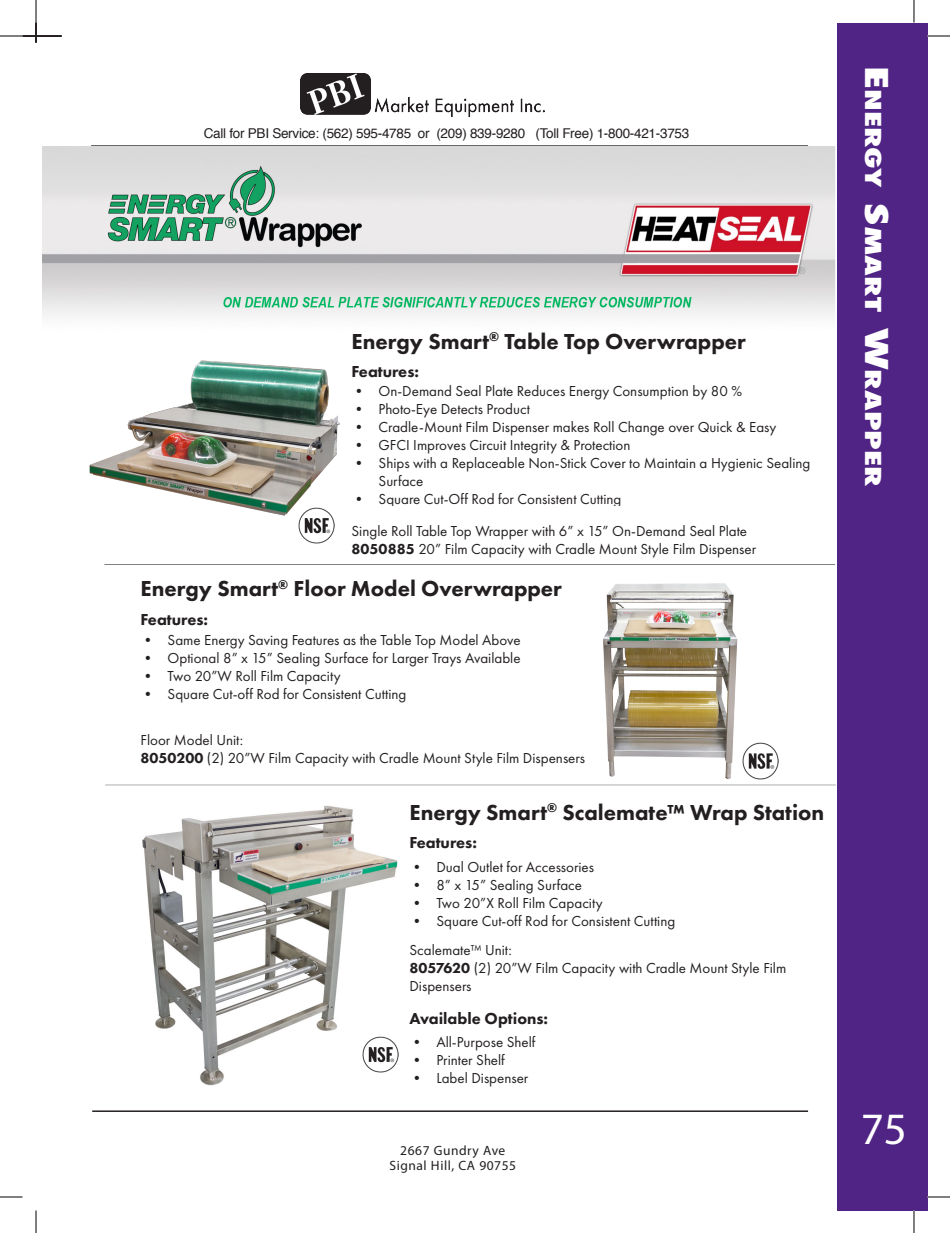
<style>
.page{position:relative;width:950px;height:1233px;background:#fff}
.page>*{position:absolute;margin:0;border:0;box-sizing:border-box;transform-origin:0 0}
.t1{font:45px "Myriad Pro";color:#fff}
.t2{font:800 22.5px "Futura PT";color:#231f20}
.t3{font:800 condensed 21.45px "Futura";color:#fff;scale:1.6 1}
.t4{font:800 16.5px "Futura PT";color:#231f20}
.t5{font:15px/18px "Futura PT";color:#231f20}
.t6{font:13.5px "Helvetica";letter-spacing:-.02em;color:#231f20}
.t7{font:13.5px/14.5px "Myriad Pro";letter-spacing:.04em;color:#231f20;text-align:center}
.s1{font-weight:800}
.s2{font-size:30.6px}
</style>
<div class="page">
<div style="left:836px;top:23px;width:91px;height:1187px;background:#502484"></div>
<hr style="left:91px;top:145px;width:717px;height:2px;background:#231f20">
<hr style="left:92px;top:1110px;width:716px;height:2px;background:#231f20">
<img style="left:300px;top:73px;width:244px;height:44px">
<hr style="left:35px;top:22px;width:2px;height:21px;background:#231f20">
<hr style="left:22px;top:35px;width:40px;height:2px;background:#231f20">
<img style="left:43px;top:147px;width:794px;height:960px">
<img style="left:742px;top:743px;width:36px;height:36px">
<img style="left:298px;top:524px;width:37px;height:19px">
<img style="left:79px;top:353px;width:258px;height:171px">
<div style="left:96px;top:803px;width:345px;height:283px;background:#fff"></div>
<img style="left:142px;top:805px;width:256px;height:281px">
<img style="left:363px;top:1036px;width:36px;height:37px">
<div style="left:351px;top:385px;width:481px;height:126px;background:#fff"></div>
<div style="left:351px;top:506px;width:481px;height:51px;background:#fff"></div>
<div style="left:351px;top:364px;width:481px;height:19px;background:#fff"></div>
<div style="left:351px;top:331px;width:481px;height:27px;background:#fff"></div>
<div style="left:140px;top:633px;width:434px;height:91px;background:#fff"></div>
<div style="left:140px;top:715px;width:452px;height:64px;background:#fff"></div>
<div style="left:140px;top:612px;width:434px;height:15px;background:#fff"></div>
<div style="left:140px;top:579px;width:430px;height:27px;background:#fff"></div>
<div style="left:415px;top:829px;width:406px;height:249px;background:#fff"></div>
<div style="left:409px;top:803px;width:423px;height:34px;background:#fff"></div>
<div style="left:409px;top:1036px;width:400px;height:60px;background:#fff"></div>
<svg style="left:0;top:36px;width:22px;height:1px"></svg>
<svg style="left:927px;top:36px;width:23px;height:1px"></svg>
<svg style="left:0;top:1197px;width:22px;height:1px"></svg>
<svg style="left:927px;top:1197px;width:23px;height:1px"></svg>
<svg style="left:36px;top:0;width:1px;height:22px"></svg>
<svg style="left:36px;top:1210px;width:1px;height:23px"></svg>
<svg style="left:913px;top:0;width:1px;height:22px"></svg>
<svg style="left:913px;top:1210px;width:1px;height:23px"></svg>
<p class="t6" style="left:204px;top:123px;width:487px">Call for PBI Service: (562) 595-4785 or (209) 839-9280 (Toll Free) 1-800-421-3753</p>
<h2 class="t2" style="left:351px;top:327px;width:396px">Energy Smart<sup>®</sup> Table Top Overwrapper</h2>
<p class="t4" style="left:351px;top:361px;width:69px">Features:</p>
<p class="t5" style="left:351px;top:382px;width:392px">• On-Demand Seal Plate Reduces Energy Consumption by 80 %</p>
<p class="t5" style="left:351px;top:400px;width:180px">• Photo-Eye Detects Product</p>
<p class="t5" style="left:351px;top:418px;width:426px">• Cradle-Mount Film Dispenser makes Roll Change over Quick &amp; Easy</p>
<p class="t5" style="left:351px;top:436px;width:280px">• GFCI Improves Circuit Integrity &amp; Protection</p>
<p class="t5" style="left:378px;top:454px;width:433px;text-indent:-27px">• Ships with a Replaceable Non-Stick Cover to Maintain a Hygienic Sealing<br>Surface</p>
<p class="t5" style="left:351px;top:483px;width:397px;line-height:31.7px">• Square Cut-Off Rod for Consistent Cutting<br>Single Roll Table Top Wrapper with 6” x 15” On-Demand Seal Plate</p>
<p class="t5" style="left:351px;top:540px;width:406px"><span class="s1">8050885</span> 20” Film Capacity with Cradle Mount Style Film Dispenser</p>
<h2 class="t2" style="left:140px;top:575px;width:423px">Energy Smart<sup>®</sup> Floor Model Overwrapper</h2>
<p class="t4" style="left:140px;top:609px;width:69px">Features:</p>
<p class="t5" style="left:140px;top:631px;width:382px">• Same Energy Saving Features as the Table Top Model Above</p>
<p class="t5" style="left:140px;top:649px;width:381px">• Optional 8” x 15” Sealing Surface for Larger Trays Available</p>
<p class="t5" style="left:140px;top:667px;width:201px">• Two 20”W Roll Film Capacity</p>
<p class="t5" style="left:140px;top:685px;width:267px">• Square Cut-off Rod for Consistent Cutting</p>
<p class="t5" style="left:140px;top:731px;width:446px">Floor Model Unit:<br><span class="s1">8050200</span> (2) 20”W Film Capacity with Cradle Mount Style Film Dispensers</p>
<h2 class="t2" style="left:409px;top:798px;width:416px">Energy Smart<sup>®</sup> Scalemate™ Wrap Station</h2>
<p class="t4" style="left:409px;top:832px;width:69px">Features:</p>
<p class="t5" style="left:409px;top:858px;width:186px">• Dual Outlet for Accessories</p>
<p class="t5" style="left:409px;top:876px;width:174px">• 8” x 15” Sealing Surface</p>
<p class="t5" style="left:409px;top:894px;width:195px">• Two 20”X Roll Film Capacity</p>
<p class="t5" style="left:409px;top:907px;width:267px;line-height:29px">• Square Cut-off Rod for Consistent Cutting<br>Scalemate™ Unit:</p>
<p class="t5" style="left:409px;top:959px;width:378px"><span class="s1">8057620</span> (2) 20”W Film Capacity with Cradle Mount Style Film<br>Dispensers</p>
<p class="t4" style="left:409px;top:1009px;width:140px">Available Options:</p>
<p class="t5" style="left:409px;top:1033px;width:127px">• All-Purpose Shelf</p>
<p class="t5" style="left:409px;top:1051px;width:97px">• Printer Shelf</p>
<p class="t5" style="left:409px;top:1069px;width:120px">• Label Dispenser</p>
<p class="t7" style="left:389px;top:1143px;width:128px">2667 Gundry Ave<br>Signal Hill, CA 90755</p>
<h3 class="t3" style="left:887px;top:66px;width:264px;rotate:90deg"><span class="s2">E</span>nergy <span class="s2">S</span>mart <span class="s2">W</span>rapper</h3>
<h1 class="t1" style="left:860px;top:1102px;width:48px">75</h1>
</div>
